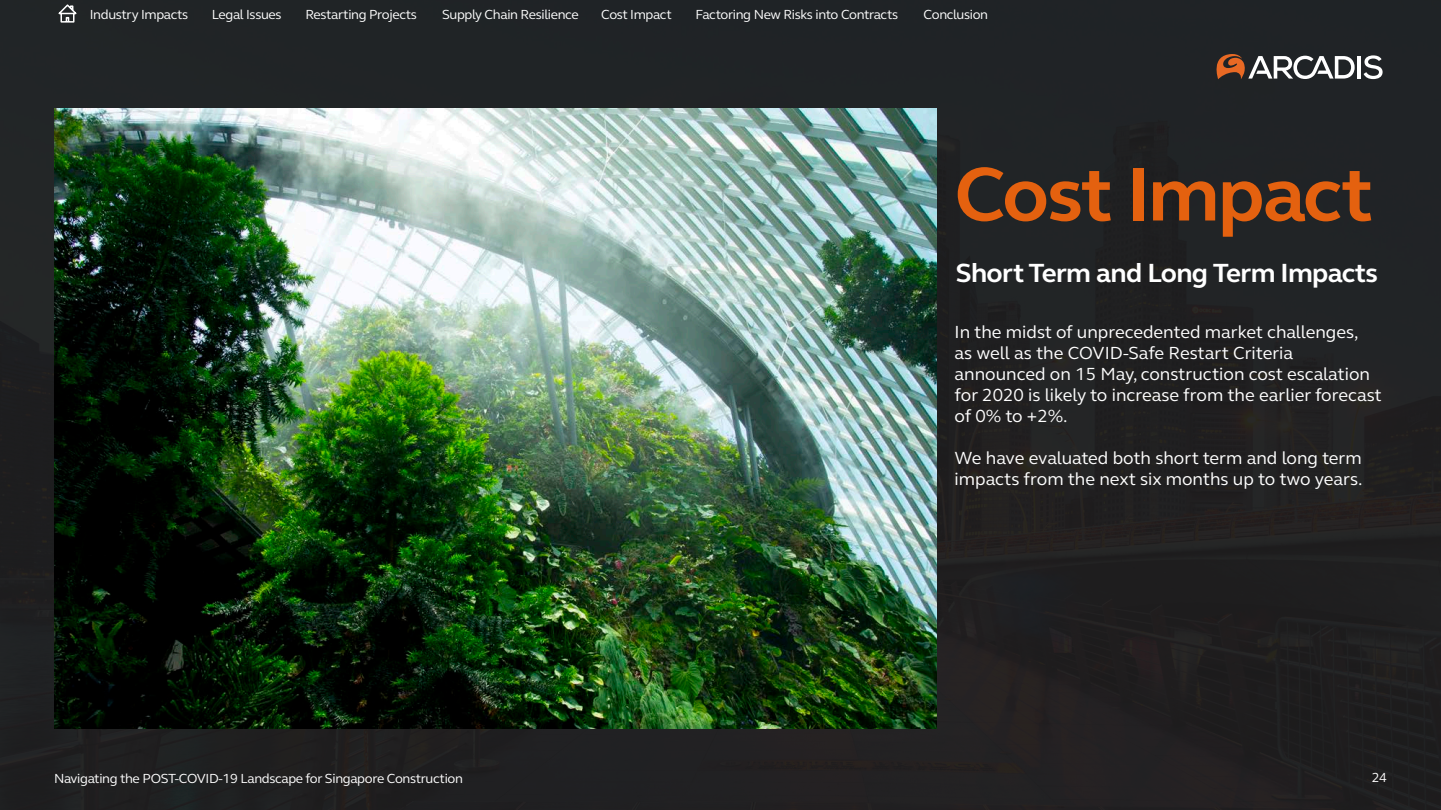
<style>
.page{position:relative;width:1441px;height:810px;background:#fff}
.page>*{position:absolute;margin:0;border:0;box-sizing:border-box;transform-origin:0 0}
.t1{font:700 78px "FS Elliot Pro";letter-spacing:-.025em;color:#e4610f}
.t2{font:700 27px "FS Elliot Pro";letter-spacing:-.025em;color:#fff}
.t3{font:18px/21px "FS Elliot Pro";color:#fff}
.t4{font:13.5px "FS Elliot Pro";letter-spacing:-.025em;color:#fff}
</style>
<div class="page">
<div style="left:0;top:0;width:1440px;height:810px;background:#1d1d1d"></div>
<img style="left:54px;top:108px;width:882px;height:621px">
<hr style="left:1357px;top:56px;width:3px;height:23px;background:#fff">
<svg style="left:1363px;top:55px;width:19px;height:24px"></svg>
<svg style="left:1216px;top:54px;width:138px;height:25px"></svg>
<svg style="left:58px;top:4px;width:19px;height:19px"></svg>
<p class="t4" style="left:90px;top:5px;width:100px">Industry Impacts</p>
<p class="t4" style="left:212px;top:5px;width:71px">Legal Issues</p>
<p class="t4" style="left:305px;top:5px;width:113px">Restarting Projects</p>
<p class="t4" style="left:442px;top:5px;width:138px">Supply Chain Resilience</p>
<p class="t4" style="left:601px;top:5px;width:72px">Cost Impact</p>
<p class="t4" style="left:695px;top:5px;width:204px">Factoring New Risks into Contracts</p>
<p class="t4" style="left:923px;top:5px;width:66px">Conclusion</p>
<p class="t1" style="left:954px;top:142px;width:420px">Cost Impact</p>
<p class="t2" style="left:955px;top:255px;width:423px">Short Term and Long Term Impacts</p>
<p class="t3" style="left:954px;top:320px;width:428px">In the midst of unprecedented market challenges,<br>as well as the COVID-Safe Restart Criteria announced on 15 May, construction cost escalation for 2020 is likely to increase from the earlier forecast of 0% to +2%.</p>
<p class="t3" style="left:954px;top:446px;width:409px">We have evaluated both short term and long term impacts from the next six months up to two years.</p>
<p class="t4" style="left:54px;top:769px;width:410px">Navigating the POST-COVID-19 Landscape for Singapore Construction</p>
<p class="t4" style="left:1371px;top:768px;width:17px">24</p>
</div>
